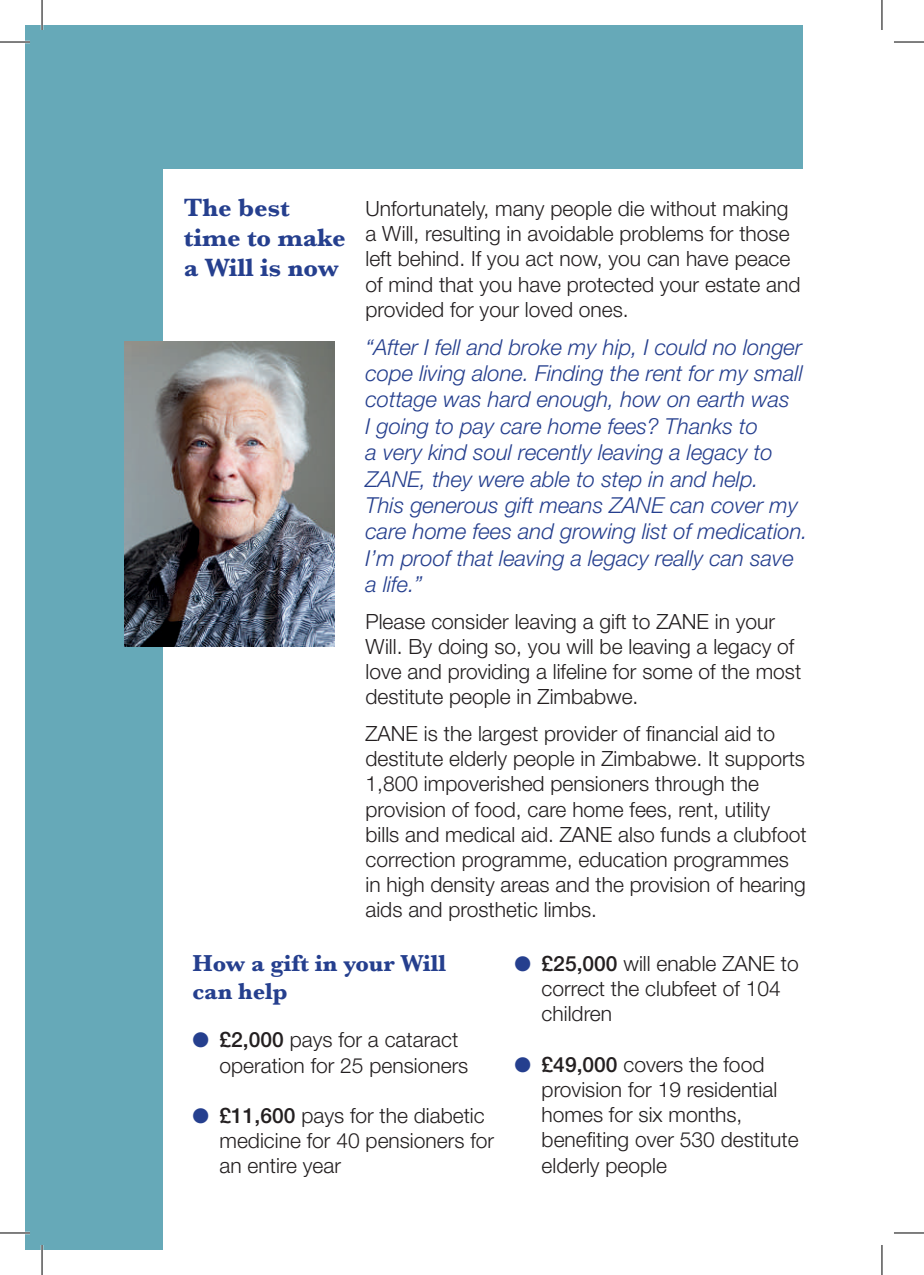
<style>
.page{position:relative;width:924px;height:1275px;background:#fff}
.page>*{position:absolute;margin:0;border:0;box-sizing:border-box;transform-origin:0 0}
.t1{font:700 26px/30px "Baskerville";color:#253f8e}
.t2{font:700 24px/28.8px "Baskerville";color:#253f8e}
.t3{font:italic 300 22px/26.4px "Helvetica Neue";color:#253f8e}
.t4{font:300 21px/25.2px "Helvetica Neue";color:#231f20}
.s1{color:#253f8e}
.s2{font-weight:500}
</style>
<div class="page">
<div style="left:25px;top:158px;width:138px;height:1092px;background:#66a9b8"></div>
<div style="left:25px;top:25px;width:777px;height:143px;background:#66a9b8"></div>
<img style="left:124px;top:341px;width:210px;height:305px">
<hr style="left:0;top:41px;width:30px;height:2px;background:#fff">
<hr style="left:0;top:1231px;width:30px;height:3px;background:#fff">
<hr style="left:41px;top:0;width:2px;height:30px;background:#fff">
<hr style="left:41px;top:1245px;width:2px;height:30px;background:#fff">
<hr style="left:0;top:42px;width:30px;height:1px;background:#000">
<hr style="left:893px;top:42px;width:30px;height:1px;background:#000">
<hr style="left:0;top:1232px;width:30px;height:1px;background:#000">
<hr style="left:893px;top:1232px;width:30px;height:1px;background:#000">
<hr style="left:42px;top:0;width:1px;height:30px;background:#000">
<hr style="left:42px;top:1245px;width:1px;height:30px;background:#000">
<hr style="left:881px;top:0;width:1px;height:30px;background:#000">
<hr style="left:881px;top:1245px;width:1px;height:30px;background:#000">
<p class="t1" style="left:184px;top:192px;width:163px">The best time to make a Will is now</p>
<p class="t4" style="left:365px;top:195px;width:436px">Unfortunately, many people die without making a Will, resulting in avoidable problems for those left behind. If you act now, you can have peace of mind that you have protected your estate and provided for your loved ones.</p>
<p class="t3" style="left:365px;top:333px;width:443px">“After I fell and broke my hip, I could no longer cope living alone. Finding the rent for my small cottage was hard enough, how on earth was<br>I going to pay care home fees? Thanks to<br>a very kind soul recently leaving a legacy to ZANE, they were able to step in and help.<br>This generous gift means ZANE can cover my care home fees and growing list of medication.<br>I’m proof that leaving a legacy really can save a life.”</p>
<p class="t4" style="left:365px;top:608px;width:437px">Please consider leaving a gift to ZANE in your Will. By doing so, you will be leaving a legacy of love and providing a lifeline for some of the most destitute people in Zimbabwe.</p>
<p class="t4" style="left:365px;top:720px;width:442px">ZANE is the largest provider of financial aid to destitute elderly people in Zimbabwe. It supports 1,800 impoverished pensioners through the provision of food, care home fees, rent, utility bills and medical aid. ZANE also funds a clubfoot correction programme, education programmes in high density areas and the provision of hearing aids and prosthetic limbs.</p>
<p class="t2" style="left:192px;top:948px;width:255px">How a gift in your Will can help</p>
<p class="t4" style="left:219px;top:1026px;width:250px;text-indent:-27px"><span class="s1">●</span> <span class="s2">£2,000</span> pays for a cataract operation for 25 pensioners</p>
<p class="t4" style="left:219px;top:1102px;width:276px;text-indent:-27px"><span class="s1">●</span> <span class="s2">£11,600</span> pays for the diabetic medicine for 40 pensioners for an entire year</p>
<p class="t4" style="left:541px;top:950px;width:258px;text-indent:-27px"><span class="s1">●</span> <span class="s2">£25,000</span> will enable ZANE to correct the clubfeet of 104 children</p>
<p class="t4" style="left:541px;top:1051px;width:258px;text-indent:-27px"><span class="s1">●</span> <span class="s2">£49,000</span> covers the food provision for 19 residential homes for six months, benefiting over 530 destitute elderly people</p>
</div>
